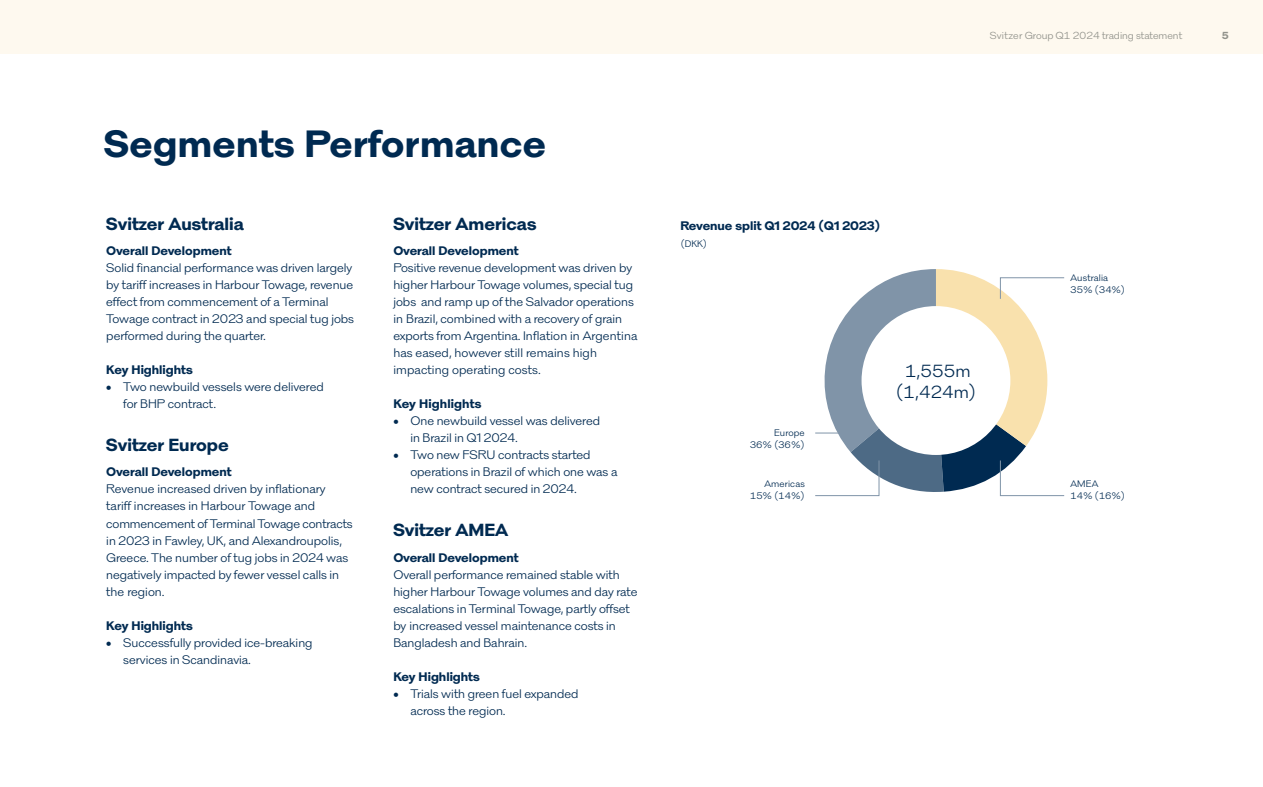
<style>
.page{position:relative;width:1263px;height:787px;background:#fff}
.page>*{position:absolute;margin:0;border:0;box-sizing:border-box;transform-origin:0 0}
.t1{font:700 39px "Svitzer Prop";letter-spacing:.01em;color:#002a51}
.t2{font:700 18px "Svitzer Prop";color:#002a51}
.t3{font:18px/21px "Svitzer Tab";color:#002a51;text-align:center}
.t4{font:12.75px/17px "Svitzer Prop";color:#002a51}
.t5{font:700 12.75px "Svitzer Prop";color:#002a51}
.t6{font:10.5px "Svitzer Tab";color:#91928b}
.t7{font:700 10.5px "Svitzer Tab";color:#91928b}
.t8{font:9.75px/12px "Svitzer Tab";letter-spacing:.015em;color:#002a51}
.t9{font:9.75px "Svitzer Prop";color:#002a51}
</style>
<div class="page">
<svg style="left:815px;top:269px;width:249px;height:227px"></svg>
<hr style="left:815px;top:433px;width:33px;height:1px;background:#8094a8">
<div style="left:861px;top:306px;width:149px;height:149px;background:#fff;border-radius:50%"></div>
<div style="left:0;top:0;width:1263px;height:54px;background:#fef9ef"></div>
<h1 class="t1" style="left:104px;top:114px;width:443px">Segments Performance</h1>
<h2 class="t2" style="left:106px;top:210px;width:139px">Svitzer Australia</h2>
<p class="t5" style="left:106px;top:241px;width:127px">Overall Development</p>
<p class="t4" style="left:106px;top:259px;width:249px">Solid financial performance was driven largely by tariff increases in Harbour Towage, revenue effect from commencement of a Terminal Towage contract in 2023 and special tug jobs performed during the quarter.</p>
<p class="t5" style="left:106px;top:360px;width:88px">Key Highlights</p>
<p class="t4" style="left:123px;top:378px;width:202px;text-indent:-17px">• Two newbuild vessels were delivered for BHP contract.</p>
<h2 class="t2" style="left:106px;top:431px;width:124px">Svitzer Europe</h2>
<p class="t5" style="left:106px;top:462px;width:127px">Overall Development</p>
<p class="t4" style="left:106px;top:480px;width:248px">Revenue increased driven by inflationary tariff increases in Harbour Towage and commencement of Terminal Towage contracts in 2023 in Fawley, UK, and Alexandroupolis, Greece. The number of tug jobs in 2024 was negatively impacted by fewer vessel calls in the region.</p>
<p class="t5" style="left:106px;top:615px;width:88px">Key Highlights</p>
<p class="t4" style="left:123px;top:633px;width:191px;text-indent:-17px">• Successfully provided ice-breaking services in Scandinavia.</p>
<h2 class="t2" style="left:393px;top:210px;width:145px">Svitzer Americas</h2>
<p class="t5" style="left:393px;top:241px;width:127px">Overall Development</p>
<p class="t4" style="left:393px;top:259px;width:246px">Positive revenue development was driven by higher Harbour Towage volumes, special tug jobs and ramp up of the Salvador operations in Brazil, combined with a recovery of grain exports from Argentina. Inflation in Argentina has eased, however still remains high impacting operating costs.</p>
<p class="t5" style="left:393px;top:394px;width:90px">Key Highlights</p>
<p class="t4" style="left:410px;top:412px;width:191px;text-indent:-17px">• One newbuild vessel was delivered in Brazil in Q1 2024.</p>
<p class="t4" style="left:410px;top:446px;width:208px;text-indent:-17px">• Two new FSRU contracts started operations in Brazil of which one was a new contract secured in 2024.</p>
<h2 class="t2" style="left:393px;top:516px;width:117px">Svitzer AMEA</h2>
<p class="t5" style="left:393px;top:547px;width:127px">Overall Development</p>
<p class="t4" style="left:393px;top:565px;width:246px">Overall performance remained stable with higher Harbour Towage volumes and day rate escalations in Terminal Towage, partly offset by increased vessel maintenance costs in Bangladesh and Bahrain.</p>
<p class="t5" style="left:393px;top:666px;width:88px">Key Highlights</p>
<p class="t4" style="left:410px;top:684px;width:170px;text-indent:-17px">• Trials with green fuel expanded across the region.</p>
<p class="t6" style="left:990px;top:28px;width:194px">Svitzer Group Q1 2024 trading statement</p>
<p class="t7" style="left:1222px;top:28px;width:9px">5</p>
<p class="t5" style="left:680px;top:216px;width:202px">Revenue split Q1 2024 (Q1 2023)</p>
<p class="t9" style="left:680px;top:236px;width:28px">(DKK)</p>
<p class="t8" style="left:750px;top:426px;width:56px;text-align:right">Europe<br>36% (36%)</p>
<p class="t8" style="left:750px;top:477px;width:56px;text-align:right">Americas<br>15% (14%)</p>
<h2 class="t3" style="left:896px;top:359px;width:82px">1,555m (1,424m)</h2>
<p class="t8" style="left:1070px;top:271px;width:56px">Australia<br>35% (34%)</p>
<p class="t8" style="left:1070px;top:477px;width:56px">AMEA<br>14% (16%)</p>
</div>
